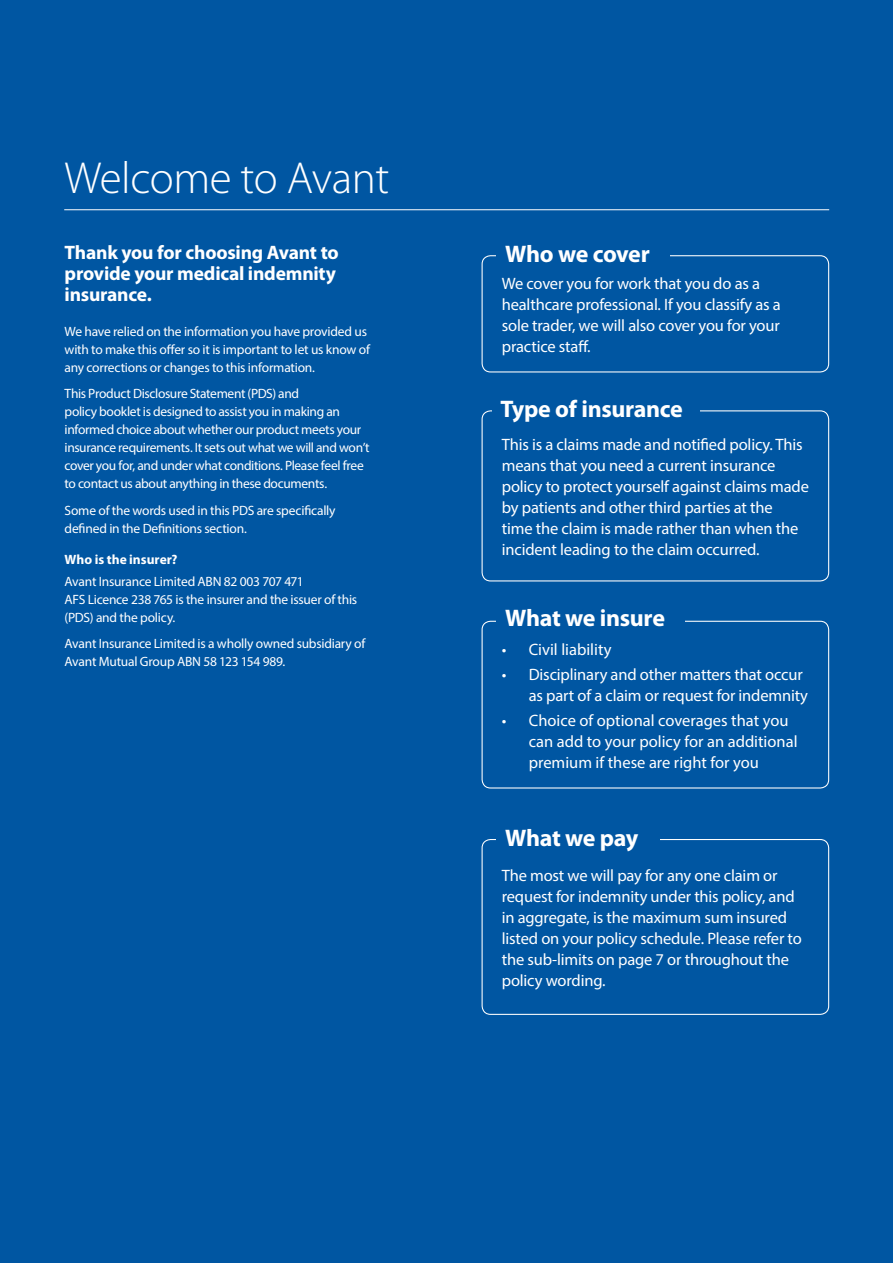
<style>
.page{position:relative;width:893px;height:1263px;background:#0056a2}
.page>*{position:absolute;margin:0;border:0;box-sizing:border-box;transform-origin:0 0}
.t1{font:300 45px "Myriad Pro";letter-spacing:-.01em;color:#fff}
.t2{font:700 24px "Myriad Pro";letter-spacing:-.015em;color:#fff}
.t3{font:700 19.5px/21px "Myriad Pro";letter-spacing:-.01em;color:#fff}
.t4{font:16.5px/21px "Myriad Pro";letter-spacing:-.01em;color:#fff}
.t5{font:13.5px/18px "Myriad Pro";letter-spacing:-.02em;color:#fff}
.t6{font:700 13.5px "Myriad Pro";color:#fff}
</style>
<div class="page">
<hr style="left:64px;top:209px;width:765px;height:1px;background:#fff">
<div style="left:482px;top:255px;width:347px;height:117px;border:1px solid #fff;border-radius:9px"></div>
<div style="left:497px;top:244px;width:173px;height:27px;background:#0056a2"></div>
<div style="left:482px;top:410px;width:347px;height:171px;border:1px solid #fff;border-radius:9px"></div>
<div style="left:492px;top:398px;width:207px;height:36px;background:#0056a2"></div>
<div style="left:482px;top:621px;width:347px;height:167px;border:1px solid #fff;border-radius:9px"></div>
<div style="left:497px;top:607px;width:188px;height:28px;background:#0056a2"></div>
<div style="left:482px;top:839px;width:347px;height:176px;border:1px solid #fff;border-radius:9px"></div>
<div style="left:497px;top:828px;width:163px;height:25px;background:#0056a2"></div>
<h1 class="t1" style="left:65px;top:154px;width:326px">Welcome to Avant</h1>
<p class="t3" style="left:65px;top:241px;width:276px">Thank you for choosing Avant to provide your medical indemnity insurance.</p>
<p class="t5" style="left:65px;top:322px;width:307px">We have relied on the information you have provided us with to make this offer so it is important to let us know of any corrections or changes to this information.</p>
<p class="t5" style="left:65px;top:384px;width:307px">This Product Disclosure Statement (PDS) and<br>policy booklet is designed to assist you in making an informed choice about whether our product meets your insurance requirements. It sets out what we will and won’t cover you for, and under what conditions. Please feel free to contact us about anything in these documents.</p>
<p class="t5" style="left:65px;top:501px;width:273px">Some of the words used in this PDS are specifically defined in the Definitions section.</p>
<p class="t6" style="left:65px;top:550px;width:115px">Who is the insurer?</p>
<p class="t5" style="left:65px;top:572px;width:294px">Avant Insurance Limited ABN 82 003 707 471<br>AFS Licence 238 765 is the insurer and the issuer of this (PDS) and the policy.</p>
<p class="t5" style="left:65px;top:634px;width:302px">Avant Insurance Limited is a wholly owned subsidiary of<br>Avant Mutual Group ABN 58 123 154 989.</p>
<h2 class="t2" style="left:505px;top:238px;width:146px">Who we cover</h2>
<p class="t4" style="left:502px;top:273px;width:281px">We cover you for work that you do as a healthcare professional. If you classify as a sole trader, we will also cover you for your practice staff.</p>
<h2 class="t2" style="left:501px;top:393px;width:184px">Type of insurance</h2>
<p class="t4" style="left:502px;top:433px;width:309px">This is a claims made and notified policy. This means that you need a current insurance policy to protect yourself against claims made by patients and other third parties at the<br>time the claim is made rather than when the incident leading to the claim occurred.</p>
<h2 class="t2" style="left:505px;top:602px;width:162px">What we insure</h2>
<p class="t4" style="left:502px;top:638px;width:111px">• Civil liability</p>
<p class="t4" style="left:529px;top:664px;width:281px;text-indent:-27px">• Disciplinary and other matters that occur as part of a claim or request for indemnity</p>
<p class="t4" style="left:529px;top:710px;width:270px;text-indent:-27px">• Choice of optional coverages that you can add to your policy for an additional premium if these are right for you</p>
<h2 class="t2" style="left:505px;top:822px;width:135px">What we pay</h2>
<p class="t4" style="left:502px;top:864px;width:302px">The most we will pay for any one claim or request for indemnity under this policy, and in aggregate, is the maximum sum insured listed on your policy schedule. Please refer to the sub-limits on page 7 or throughout the policy wording.</p>
</div>
